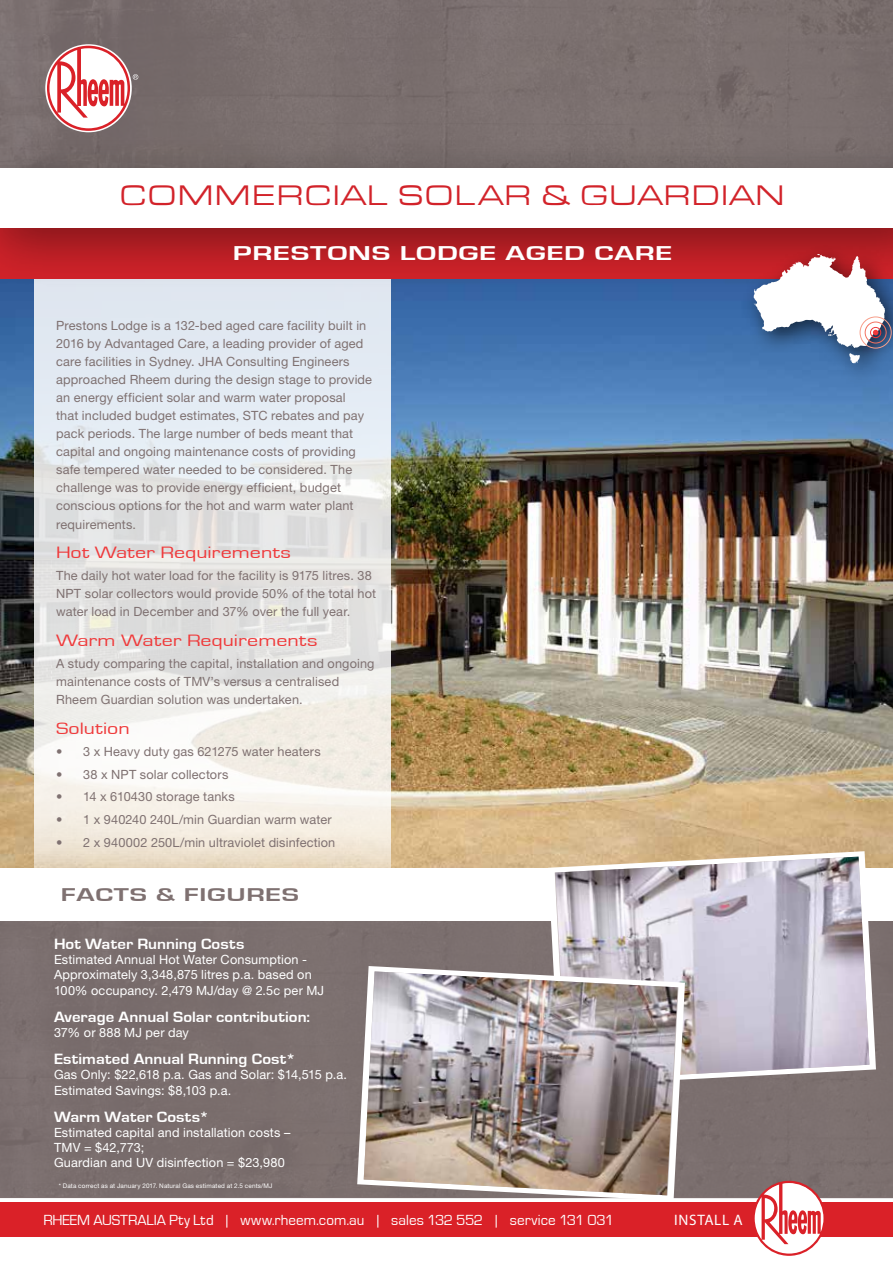
<style>
.page{position:relative;width:893px;height:1263px;background:#fff}
.page>*{position:absolute;margin:0;border:0;box-sizing:border-box;transform-origin:0 0}
.t1{font:29.1px "Eurostile Extended Roman DTC";letter-spacing:.025em;color:#d2232a}
.t2{font:700 20.7px "Eurostile";letter-spacing:.025em;color:#fff;scale:1.5 1}
.t3{font:700 19.05px "Eurostile";letter-spacing:.025em;color:#7f7171;scale:1.5 1}
.t4{font:16.95px "Eurostile";color:#ef3a3b;scale:1.3 1}
.t5{font:700 15.45px "Eurostile";color:#fff;scale:1.1 1}
.t6{font:15.15px "Eurostile";color:#fff}
.t7{font:600 15.15px "Cronos Pro";letter-spacing:.04em;color:#fff}
.t8{font:12.75px/18px "Helvetica Neue";letter-spacing:.01em;color:#7f7171}
.t9{font:12.75px/15.3px "Helvetica Neue";letter-spacing:.01em;color:#fff}
.t10{font:6.3px "Helvetica Neue";letter-spacing:.025em;color:#fff}
</style>
<div class="page">
<img style="left:0;top:290px;width:893px;height:578px">
<div style="left:0;top:0;width:893px;height:136px;background:#7b706f"></div>
<svg style="left:47px;top:46px;width:91px;height:85px"></svg>
<div style="left:0;top:921px;width:893px;height:276px;background:#7b6f6e"></div>
<div style="left:0;top:1203px;width:893px;height:34px;background:#da2128"></div>
<svg style="left:752px;top:1181px;width:74px;height:75px"></svg>
<svg style="left:34px;top:290px;width:357px;height:578px;background:#e7e8e8"></svg>
<div style="left:0;top:136px;width:893px;height:154px;background:#000;opacity:.4"></div>
<div style="left:0;top:168px;width:893px;height:60px;background:#fff"></div>
<div style="left:742px;top:243px;width:151px;height:143px;background:#000;opacity:.6"></div>
<svg style="left:750px;top:249px;width:139px;height:115px"></svg>
<div style="left:870px;top:327px;width:11px;height:11px;border:1px solid #ef3a3b;border-radius:50%"></div>
<div style="left:865px;top:322px;width:21px;height:21px;border:1px solid #f37260;border-radius:50%"></div>
<div style="left:860px;top:317px;width:31px;height:31px;border:1px solid #f79e8a;border-radius:50%"></div>
<svg style="left:548px;top:851px;width:328px;height:235px"></svg>
<img style="left:555px;top:857px;width:314px;height:223px">
<svg style="left:357px;top:966px;width:328px;height:233px;fill:#7f7271"></svg>
<img style="left:364px;top:971px;width:314px;height:224px">
<h1 class="t1" style="left:119px;top:180px;width:667px">COMMERCIAL SOLAR &amp; GUARDIAN</h1>
<h2 class="t2" style="left:233px;top:242px;width:295px">Prestons Lodge Aged Care</h2>
<p class="t8" style="left:56px;top:316px;width:317px">Prestons Lodge is a 132-bed aged care facility built in 2016 by Advantaged Care, a leading provider of aged care facilities in Sydney. JHA Consulting Engineers approached Rheem during the design stage to provide an energy efficient solar and warm water proposal<br>that included budget estimates, STC rebates and pay pack periods. The large number of beds meant that capital and ongoing maintenance costs of providing safe tempered water needed to be considered. The challenge was to provide energy efficient, budget conscious options for the hot and warm water plant requirements.</p>
<h3 class="t4" style="left:56px;top:543px;width:182px">Hot Water Requirements</h3>
<p class="t8" style="left:56px;top:567px;width:321px">The daily hot water load for the facility is 9175 litres. 38<br>NPT solar collectors would provide 50% of the total hot water load in December and 37% over the full year.</p>
<h3 class="t4" style="left:56px;top:631px;width:202px">Warm Water Requirements</h3>
<p class="t8" style="left:56px;top:655px;width:320px">A study comparing the capital, installation and ongoing maintenance costs of TMV’s versus a centralised<br>Rheem Guardian solution was undertaken.</p>
<h3 class="t4" style="left:56px;top:719px;width:58px">Solution</h3>
<p class="t8" style="left:56px;top:743px;width:266px">• 3 x Heavy duty gas 621275 water heaters</p>
<p class="t8" style="left:56px;top:765px;width:174px">• 38 x NPT solar collectors</p>
<p class="t8" style="left:56px;top:788px;width:180px">• 14 x 610430 storage tanks</p>
<p class="t8" style="left:56px;top:810px;width:277px">• 1 x 940240 240L/min Guardian warm water</p>
<p class="t8" style="left:56px;top:833px;width:281px">• 2 x 940002 250L/min ultraviolet disinfection</p>
<h3 class="t3" style="left:61px;top:884px;width:47px">FACTS</h3>
<h3 class="t3" style="left:155px;top:884px;width:97px">&amp; figures</h3>
<p class="t5" style="left:54px;top:935px;width:175px">Hot Water Running Costs</p>
<p class="t9" style="left:54px;top:952px;width:272px">Estimated Annual Hot Water Consumption -<br>Approximately 3,348,875 litres p.a. based on<br>100% occupancy. 2,479 MJ/day @ 2.5c per MJ</p>
<p class="t5" style="left:54px;top:1008px;width:234px">Average Annual Solar contribution:</p>
<p class="t9" style="left:54px;top:1024px;width:136px">37% or 888 MJ per day</p>
<p class="t5" style="left:54px;top:1050px;width:221px">Estimated Annual Running Cost*</p>
<p class="t9" style="left:54px;top:1067px;width:295px">Gas Only: $22,618 p.a. Gas and Solar: $14,515 p.a.<br>Estimated Savings: $8,103 p.a.</p>
<p class="t5" style="left:54px;top:1108px;width:143px">Warm Water Costs*</p>
<p class="t9" style="left:54px;top:1124px;width:238px">Estimated capital and installation costs –<br>TMV = $42,773;<br>Guardian and UV disinfection = $23,980</p>
<p class="t10" style="left:59px;top:1182px;width:215px">* Data correct as at January 2017. Natural Gas estimated at 2.5 cents/MJ</p>
<p class="t6" style="left:44px;top:1212px;width:572px">RHEEM AUSTRALIA Pty Ltd | www.rheem.com.au | sales 132 552 | service 131 031</p>
<p class="t7" style="left:674px;top:1210px;width:70px">INSTALL A</p>
</div>
